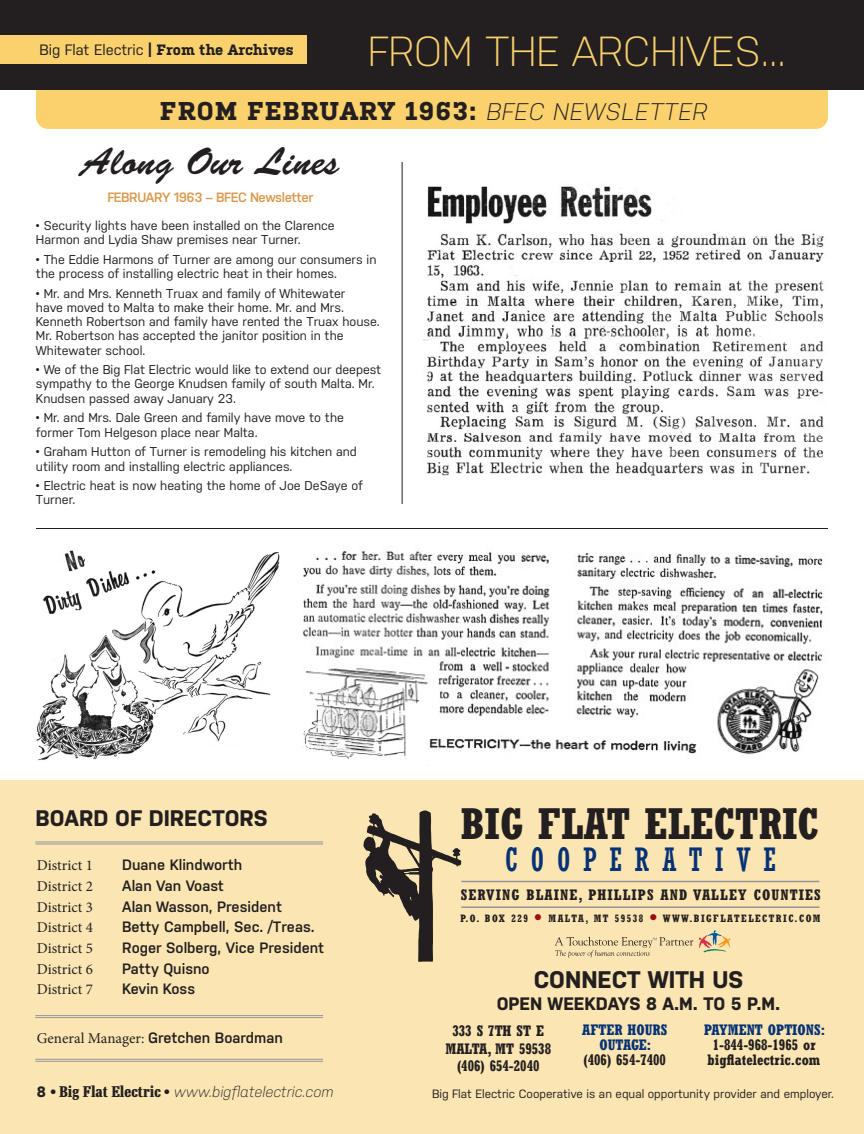
<style>
.page{position:relative;width:864px;height:1134px;background:#fff}
.page>*{position:absolute;margin:0;border:0;box-sizing:border-box;transform-origin:0 0}
.t1{font:700 condensed 43.8px "Rockwell";color:#231f20}
.Headline{font:300 42px "Nudista";color:#fad16d}
.t2{font:38.7px "Brush Script Std";color:#231f20}
.t3{font:condensed 32.1px "Rockwell";letter-spacing:.4em;color:#053276}
.subhead_for_coops{font:700 25.65px "Kulturista";letter-spacing:.04em;color:#231f20}
.BFEC_Defaults{font:700 24px "Nudista";color:#231f20}
.BFEC_Defaults-2{font:700 22.5px "Nudista";color:#231f20}
.BFEC_Defaults-3{font:700 18px "Nudista";color:#231f20}
.BFEC_Defaults-4{font:600 15px "Nudista";color:#231f20}
.BFEC_Defaults-5{font:700 condensed 15px/15px "Rockwell";color:#231f20;text-align:center}
.BFEC_Defaults-6{font:15px "Minion Pro";color:#231f20}
.t4{font:italic 300 15px "Nudista";color:#231f20}
.BFEC_Defaults-7{font:700 condensed 15px "Rockwell";letter-spacing:.07em;color:#231f20}
.Running_Head{font:700 15px "Kulturista";color:#231f20}
.BFEC_Defaults-8{font:700 condensed 15px/15px "Rockwell";color:#053276;text-align:center}
.Photo_Cutline{font:600 13.5px "Nudista";letter-spacing:-.03em;color:#d99a4e}
.Along_our_lines{font:12.75px/14.2px "Nudista";color:#231f20}
.t5{font:12px "Nudista";color:#231f20}
.t6{font:700 condensed 10.5px "Rockwell";letter-spacing:.14em;color:#231f20}
.s1{font-family:"Nudista";font-weight:400}
.s2{font-family:"Nudista";font-weight:300;font-style:italic;font-size:24px}
.s3{font-family:"Minion Pro";font-weight:400}
.s4{font-weight:700;font-style:normal}
.s5{font-family:"Re Public Cond";font-weight:700;font-style:normal}
.s6{color:#990f13}
.s7{color:#231f20}
.s8{color:#053276}
</style>
<div class="page">
<div style="left:36px;top:56px;width:792px;height:73px;background:#fad16d;border-radius:12px"></div>
<div style="left:0;top:0;width:864px;height:89px;background:#231f20"></div>
<div style="left:0;top:781px;width:864px;height:353px;background:#fbe6b3"></div>
<div style="left:0;top:36px;width:306px;height:28px;background:#fad16d"></div>
<hr style="left:35px;top:841px;width:288px;height:1px;background:#939598">
<hr style="left:35px;top:843px;width:288px;height:1px;background:#939598">
<hr style="left:35px;top:1015px;width:288px;height:1px;background:#939598">
<hr style="left:35px;top:1017px;width:288px;height:1px;background:#939598">
<hr style="left:461px;top:881px;width:358px;height:1px;background:#939598">
<svg style="left:363px;top:810px;width:98px;height:152px"></svg>
<hr style="left:461px;top:906px;width:358px;height:2px;background:#939598">
<svg style="left:699px;top:930px;width:32px;height:23px"></svg>
<svg style="left:555px;top:937px;width:138px;height:20px"></svg>
<hr style="left:35px;top:1059px;width:288px;height:1px;background:#939598">
<hr style="left:35px;top:1061px;width:288px;height:1px;background:#939598">
<hr style="left:36px;top:528px;width:792px;height:1px;background:#231f20">
<img style="left:36px;top:550px;width:244px;height:211px">
<img style="left:302px;top:551px;width:521px;height:208px">
<img style="left:423px;top:185px;width:401px;height:291px">
<hr style="left:402px;top:162px;width:1px;height:342px;background:#231f20">
<p class="Running_Head" style="left:40px;top:41px;width:255px"><span class="s1">Big Flat Electric</span> | From the Archives</p>
<p class="Headline" style="left:368px;top:27px;width:420px">FROM THE ARCHIVES...</p>
<p class="subhead_for_coops" style="left:160px;top:96px;width:549px">FROM FEBRUARY 1963: <span class="s2">BFEC NEWSLETTER</span></p>
<p class="t2" style="left:81px;top:140px;width:260px">Along Our Lines</p>
<p class="Along_our_lines" style="left:36px;top:218px;width:300px">• Security lights have been installed on the Clarence<br>Harmon and Lydia Shaw premises near Turner.</p>
<p class="Along_our_lines" style="left:36px;top:252px;width:342px">• The Eddie Harmons of Turner are among our consumers in the process of installing electric heat in their homes.</p>
<p class="Along_our_lines" style="left:36px;top:286px;width:345px">• Mr. and Mrs. Kenneth Truax and family of Whitewater<br>have moved to Malta to make their home. Mr. and Mrs.<br>Kenneth Robertson and family have rented the Truax house.<br>Mr. Robertson has accepted the janitor position in the Whitewater school.</p>
<p class="Along_our_lines" style="left:36px;top:363px;width:347px">• We of the Big Flat Electric would like to extend our deepest sympathy to the George Knudsen family of south Malta. Mr.<br>Knudsen passed away January 23.</p>
<p class="Along_our_lines" style="left:36px;top:411px;width:309px">• Mr. and Mrs. Dale Green and family have move to the former Tom Helgeson place near Malta.</p>
<p class="Along_our_lines" style="left:36px;top:445px;width:322px">• Graham Hutton of Turner is remodeling his kitchen and utility room and installing electric appliances.</p>
<p class="Along_our_lines" style="left:36px;top:478px;width:328px">• Electric heat is now heating the home of Joe DeSaye of<br>Turner.</p>
<p class="Photo_Cutline" style="left:107px;top:190px;width:207px">FEBRUARY 1963 – BFEC Newsletter</p>
<p class="BFEC_Defaults-2" style="left:35px;top:805px;width:234px">BOARD OF DIRECTORS</p>
<p class="BFEC_Defaults-6" style="left:37px;top:855px;width:58px">District 1</p>
<p class="BFEC_Defaults-4" style="left:122px;top:856px;width:122px">Duane Klindworth</p>
<p class="BFEC_Defaults-6" style="left:37px;top:876px;width:58px">District 2</p>
<p class="BFEC_Defaults-4" style="left:122px;top:877px;width:103px">Alan Van Voast</p>
<p class="BFEC_Defaults-6" style="left:37px;top:897px;width:58px">District 3</p>
<p class="BFEC_Defaults-4" style="left:122px;top:898px;width:161px">Alan Wasson, President</p>
<p class="BFEC_Defaults-6" style="left:37px;top:917px;width:58px">District 4</p>
<p class="BFEC_Defaults-4" style="left:122px;top:918px;width:194px">Betty Campbell, Sec. /Treas.</p>
<p class="BFEC_Defaults-6" style="left:37px;top:938px;width:58px">District 5</p>
<p class="BFEC_Defaults-4" style="left:122px;top:939px;width:204px">Roger Solberg, Vice President</p>
<p class="BFEC_Defaults-6" style="left:37px;top:959px;width:58px">District 6</p>
<p class="BFEC_Defaults-4" style="left:122px;top:960px;width:89px">Patty Quisno</p>
<p class="BFEC_Defaults-6" style="left:37px;top:980px;width:58px">District 7</p>
<p class="BFEC_Defaults-4" style="left:122px;top:981px;width:74px">Kevin Koss</p>
<p class="BFEC_Defaults-4" style="left:37px;top:1030px;width:248px"><span class="s3">General Manager:</span> Gretchen Boardman</p>
<p class="t4" style="left:37px;top:1084px;width:298px"><span class="s4">8 •</span> <span class="s5">Big Flat Electric</span> <span class="s4">•</span> www.bigflatelectric.com</p>
<p class="t1" style="left:461px;top:798px;width:360px">BIG FLAT ELECTRIC</p>
<p class="t3" style="left:505px;top:841px;width:273px">COOPERATIVE</p>
<p class="BFEC_Defaults-7" style="left:461px;top:886px;width:361px">SERVING BLAINE, PHILLIPS AND VALLEY COUNTIES</p>
<p class="t6" style="left:460px;top:912px;width:362px">P.O. BOX 229 <span class="s6">●</span> MALTA, MT 59538 <span class="s6">●</span> WWW.BIGFLATELECTRIC.COM</p>
<p class="BFEC_Defaults" style="left:534px;top:965px;width:211px">CONNECT WITH US</p>
<p class="BFEC_Defaults-3" style="left:497px;top:994px;width:285px">OPEN WEEKDAYS 8 A.M. TO 5 P.M.</p>
<p class="BFEC_Defaults-5" style="left:453px;top:1023px;width:93px">333 S 7TH ST E</p>
<p class="BFEC_Defaults-5" style="left:445px;top:1041px;width:107px">MALTA, MT 59538</p>
<p class="BFEC_Defaults-5" style="left:457px;top:1058px;width:84px">(406) 654-2040</p>
<p class="BFEC_Defaults-8" style="left:582px;top:1022px;width:87px">AFTER HOURS<br>OUTAGE:<br><span class="s7">(406) 654-7400</span></p>
<p class="BFEC_Defaults-5" style="left:704px;top:1022px;width:122px"><span class="s8">PAYMENT OPTIONS:<br></span>1-844-968-1965 or</p>
<p class="BFEC_Defaults-5" style="left:708px;top:1052px;width:114px">bigflatelectric.com</p>
<p class="t5" style="left:432px;top:1087px;width:404px">Big Flat Electric Cooperative is an equal opportunity provider and employer.</p>
</div>
